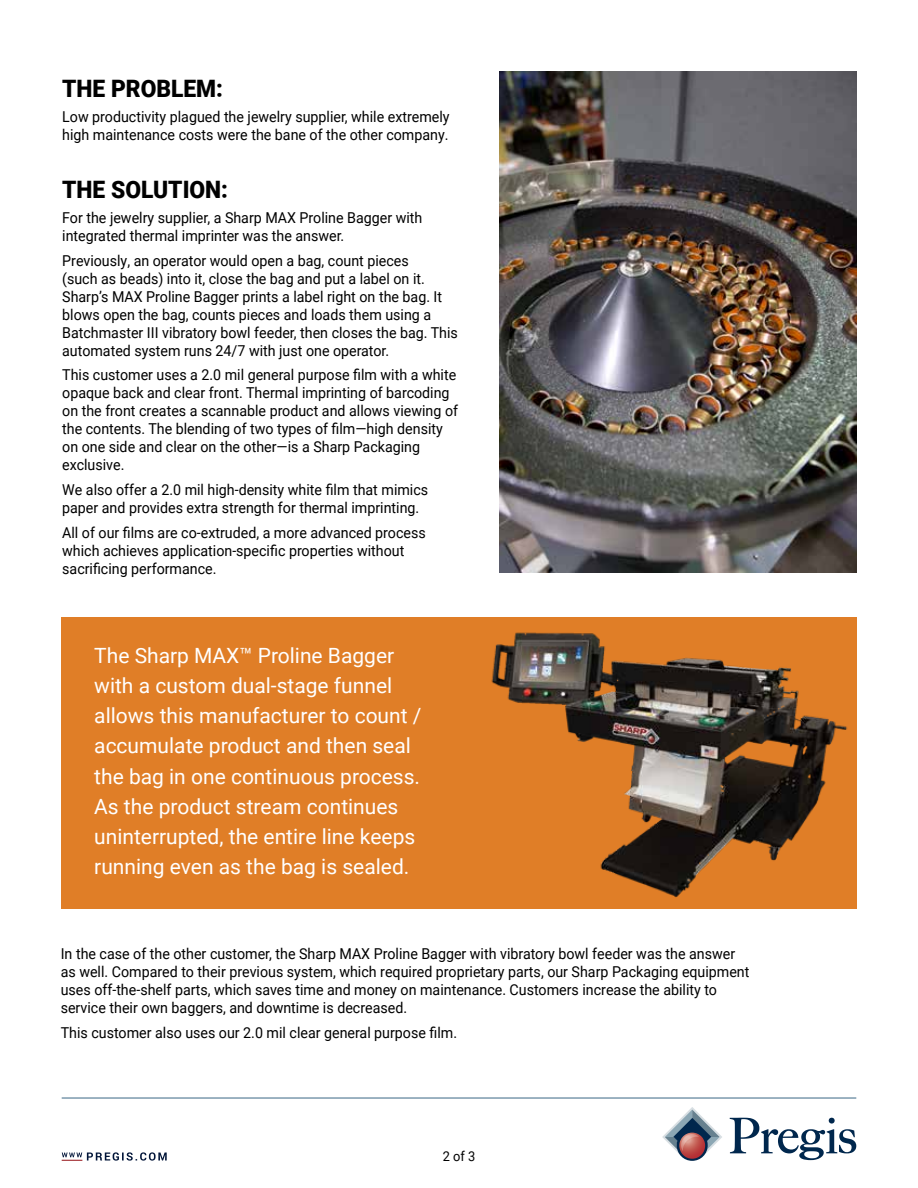
<style>
.page{position:relative;width:918px;height:1188px;background:#fff}
.page>*{position:absolute;margin:0;border:0;box-sizing:border-box;transform-origin:0 0}
.t1{font:900 24px "Roboto";color:#000;scale:.95 1}
.t2{font:21px/30px "Roboto";color:#fff}
.t3{font:15px/18px "Roboto";color:#000;scale:.95 1}
.t4{font:13.5px "Roboto";color:#000;scale:.95 1}
</style>
<div class="page">
<svg style="left:62px;top:1152px;width:105px;height:9px"></svg>
<svg style="left:730px;top:1118px;width:126px;height:42px"></svg>
<svg style="left:662px;top:1107px;width:60px;height:54px"></svg>
<hr style="left:62px;top:1097px;width:794px;height:2px;background:#7c99ad">
<div style="left:61px;top:617px;width:795px;height:292px;background:#e07e27"></div>
<img style="left:491px;top:632px;width:357px;height:266px">
<img style="left:500px;top:72px;width:356px;height:500px">
<h1 class="t1" style="left:62px;top:72px;width:171px">THE PROBLEM:</h1>
<p class="t3" style="left:62px;top:107px;width:409px">Low productivity plagued the jewelry supplier, while extremely high maintenance costs were the bane of the other company.</p>
<h1 class="t1" style="left:62px;top:173px;width:176px">THE SOLUTION:</h1>
<p class="t3" style="left:62px;top:208px;width:381px">For the jewelry supplier, a Sharp MAX Proline Bagger with integrated thermal imprinter was the answer.</p>
<p class="t3" style="left:62px;top:251px;width:418px">Previously, an operator would open a bag, count pieces<br>(such as beads) into it, close the bag and put a label on it.<br>Sharp’s MAX Proline Bagger prints a label right on the bag. It blows open the bag, counts pieces and loads them using a Batchmaster III vibratory bowl feeder, then closes the bag. This automated system runs 24/7 with just one operator.</p>
<p class="t3" style="left:62px;top:366px;width:418px">This customer uses a 2.0 mil general purpose film with a white opaque back and clear front. Thermal imprinting of barcoding on the front creates a scannable product and allows viewing of the contents. The blending of two types of film—high density on one side and clear on the other—is a Sharp Packaging exclusive.</p>
<p class="t3" style="left:62px;top:480px;width:387px">We also offer a 2.0 mil high-density white film that mimics paper and provides extra strength for thermal imprinting.</p>
<p class="t3" style="left:62px;top:523px;width:384px">All of our films are co-extruded, a more advanced process which achieves application-specific properties without sacrificing performance.</p>
<p class="t2" style="left:94px;top:640px;width:329px">The Sharp MAX™ Proline Bagger with a custom dual-stage funnel allows this manufacturer to count / accumulate product and then seal the bag in one continuous process.<br>As the product stream continues uninterrupted, the entire line keeps running even as the bag is sealed.</p>
<p class="t3" style="left:61px;top:944px;width:727px">In the case of the other customer, the Sharp MAX Proline Bagger with vibratory bowl feeder was the answer as well. Compared to their previous system, which required proprietary parts, our Sharp Packaging equipment uses off-the-shelf parts, which saves time and money on maintenance. Customers increase the ability to service their own baggers, and downtime is decreased.</p>
<p class="t3" style="left:61px;top:1023px;width:419px">This customer also uses our 2.0 mil clear general purpose film.</p>
<p class="t4" style="left:443px;top:1147px;width:36px">2 of 3</p>
</div>
